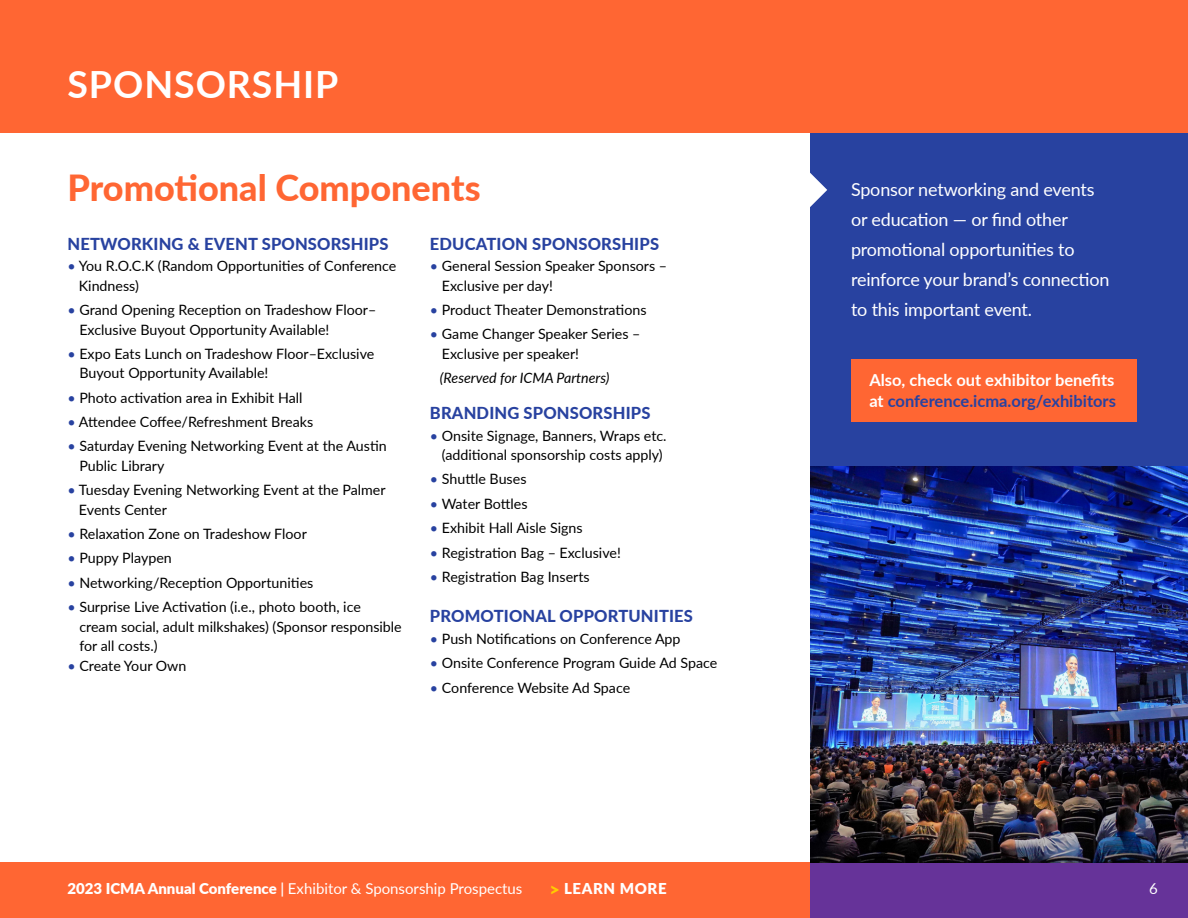
<style>
.page{position:relative;width:1188px;height:918px;background:#fff}
.page>*{position:absolute;margin:0;border:0;box-sizing:border-box;transform-origin:0 0}
.t1{font:700 37.5px "Lato";letter-spacing:.025em;color:#fff}
.t2{font:800 36px "Lato";color:#f63}
.t3{font:18px/30px "Lato";letter-spacing:-.01em;color:#fff}
.t4{font:800 16.5px "Lato";letter-spacing:.01em;color:#2842a0}
.t5{font:700 16.5px/21px "Lato";color:#fff}
.t6{font:15px "Lato";color:#fff}
.t7{font:900 15px "Lato";letter-spacing:.04em;color:#fff}
.t8{font:14.25px/19.5px "Lato";color:#000}
.t9{font:italic 14.25px "Lato";color:#000}
.s1{color:#2842a0}
.s2{font-weight:900}
.s3{font-weight:600}
.s4{font-size:18px;color:#fc0}
</style>
<div class="page">
<div style="left:0;top:863px;width:810px;height:55px;background:#f63"></div>
<div style="left:810px;top:863px;width:378px;height:55px;background:#639"></div>
<div style="left:810px;top:126px;width:378px;height:517px;background:#2842a0"></div>
<div style="left:0;top:0;width:1188px;height:133px;background:#f63"></div>
<img style="left:810px;top:467px;width:378px;height:396px">
<svg style="left:810px;top:173px;width:17px;height:34px"></svg>
<div style="left:851px;top:359px;width:285px;height:63px;background:#f63"></div>
<h1 class="t1" style="left:68px;top:56px;width:273px">SPONSORSHIP</h1>
<h2 class="t2" style="left:68px;top:161px;width:415px">Promotional Components</h2>
<p class="t3" style="left:851px;top:174px;width:260px">Sponsor networking and events or education — or find other promotional opportunities to reinforce your brand’s connection to this important event.</p>
<p class="t4" style="left:68px;top:231px;width:323px">NETWORKING &amp; EVENT SPONSORSHIPS</p>
<p class="t8" style="left:79px;top:256px;width:319px;text-indent:-11px"><span class="s1">•</span> You R.O.C.K (Random Opportunities of Conference<br>Kindness)</p>
<p class="t8" style="left:79px;top:299px;width:299px;text-indent:-12px"><span class="s1">•</span> Grand Opening Reception on Tradeshow Floor–<br>Exclusive Buyout Opportunity Available!</p>
<p class="t8" style="left:79px;top:343px;width:296px;text-indent:-12px"><span class="s1">•</span> Expo Eats Lunch on Tradeshow Floor–Exclusive<br>Buyout Opportunity Available!</p>
<p class="t8" style="left:68px;top:387px;width:236px"><span class="s1">•</span> Photo activation area in Exhibit Hall</p>
<p class="t8" style="left:68px;top:412px;width:247px"><span class="s1">•</span> Attendee Coffee/Refreshment Breaks</p>
<p class="t8" style="left:79px;top:436px;width:309px;text-indent:-12px"><span class="s1">•</span> Saturday Evening Networking Event at the Austin<br>Public Library</p>
<p class="t8" style="left:79px;top:480px;width:308px;text-indent:-11px"><span class="s1">•</span> Tuesday Evening Networking Event at the Palmer<br>Events Center</p>
<p class="t8" style="left:68px;top:524px;width:241px"><span class="s1">•</span> Relaxation Zone on Tradeshow Floor</p>
<p class="t8" style="left:68px;top:548px;width:106px"><span class="s1">•</span> Puppy Playpen</p>
<p class="t8" style="left:68px;top:572px;width:247px"><span class="s1">•</span> Networking/Reception Opportunities</p>
<p class="t8" style="left:79px;top:597px;width:324px;text-indent:-12px"><span class="s1">•</span> Surprise Live Activation (i.e., photo booth, ice cream social, adult milkshakes) (Sponsor responsible for all costs.)</p>
<p class="t8" style="left:68px;top:655px;width:120px"><span class="s1">•</span> Create Your Own</p>
<p class="t4" style="left:430px;top:231px;width:231px">EDUCATION SPONSORSHIPS</p>
<p class="t8" style="left:442px;top:256px;width:227px;text-indent:-12px"><span class="s1">•</span> General Session Speaker Sponsors –<br>Exclusive per day!</p>
<p class="t8" style="left:430px;top:299px;width:218px"><span class="s1">•</span> Product Theater Demonstrations</p>
<p class="t8" style="left:442px;top:324px;width:200px;text-indent:-12px"><span class="s1">•</span> Game Changer Speaker Series –<br>Exclusive per speaker!</p>
<p class="t9" style="left:440px;top:368px;width:171px">(Reserved for ICMA Partners)</p>
<p class="t4" style="left:430px;top:401px;width:222px">BRANDING SPONSORSHIPS</p>
<p class="t8" style="left:430px;top:425px;width:238px;text-align:center"><span class="s1">•</span> Onsite Signage, Banners, Wraps etc. (additional sponsorship costs apply)</p>
<p class="t8" style="left:430px;top:469px;width:98px"><span class="s1">•</span> Shuttle Buses</p>
<p class="t8" style="left:430px;top:493px;width:99px"><span class="s1">•</span> Water Bottles</p>
<p class="t8" style="left:430px;top:518px;width:154px"><span class="s1">•</span> Exhibit Hall Aisle Signs</p>
<p class="t8" style="left:430px;top:542px;width:192px"><span class="s1">•</span> Registration Bag – Exclusive!</p>
<p class="t8" style="left:430px;top:566px;width:161px"><span class="s1">•</span> Registration Bag Inserts</p>
<p class="t4" style="left:430px;top:604px;width:265px">PROMOTIONAL OPPORTUNITIES</p>
<p class="t8" style="left:430px;top:629px;width:252px"><span class="s1">•</span> Push Notifications on Conference App</p>
<p class="t8" style="left:430px;top:653px;width:289px"><span class="s1">•</span> Onsite Conference Program Guide Ad Space</p>
<p class="t8" style="left:430px;top:677px;width:202px"><span class="s1">•</span> Conference Website Ad Space</p>
<p class="t5" style="left:869px;top:369px;width:248px">Also, check out exhibitor benefits at <span class="s1">conference.icma.org/exhibitors</span></p>
<p class="t6" style="left:68px;top:878px;width:456px"><span class="s2">2023 ICMA Annual Conference</span> <span class="s3">|</span> Exhibitor &amp; Sponsorship Prospectus</p>
<p class="t7" style="left:549px;top:878px;width:119px"><span class="s4">&gt;</span> LEARN MORE</p>
<p class="t6" style="left:1149px;top:878px;width:10px">6</p>
</div>
